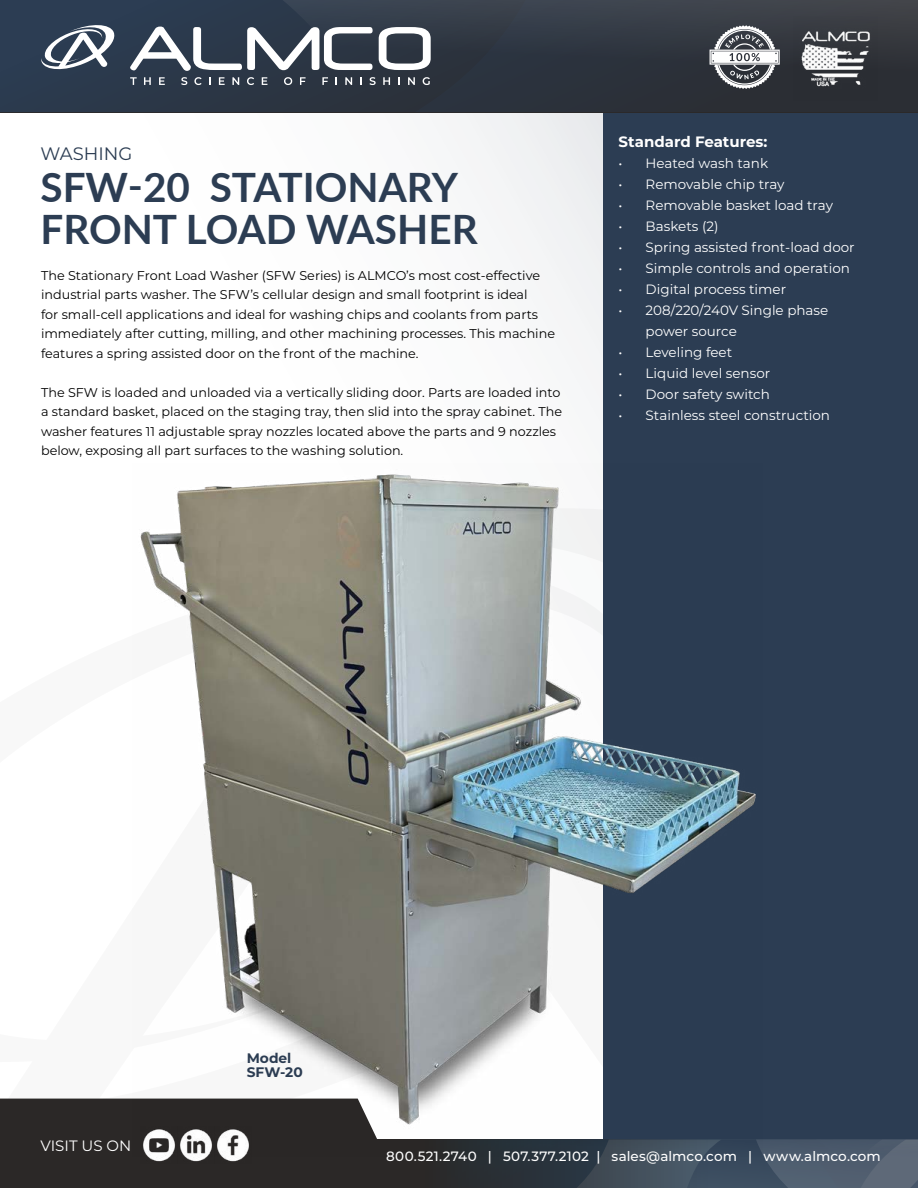
<style>
.page{position:relative;width:918px;height:1188px;background:#fff}
.page>*{position:absolute;margin:0;border:0;box-sizing:border-box;transform-origin:0 0}
.t1{font:700 40.5px/42px "Lato";color:#2c3d53}
.t2{font:18px "Montserrat";color:#2c3d53}
.t3{font:700 15px "Montserrat";color:#fff}
.t4{font:15px "Montserrat";color:#fff}
.t5{font:700 13.8px/14.5px "Montserrat";color:#2c3d53}
.t6{font:13.5px/21px "Montserrat";color:#fff}
.t7{font:500 13.5px "Montserrat";letter-spacing:.01em;color:#fff}
.t8{font:12.75px/19.5px "Montserrat";color:#000}
</style>
<div class="page">
<div style="left:604px;top:106px;width:314px;height:1082px;background:#2c3d53"></div>
<svg style="left:0;top:1099px;width:918px;height:89px"></svg>
<svg style="left:0;top:0;width:241px;height:112px;background:#2b3a4d"></svg>
<svg style="left:241px;top:0;width:677px;height:112px;background:#303741"></svg>
<img style="left:141px;top:1157px;width:111px;height:6px">
<svg style="left:130px;top:27px;width:243px;height:44px"></svg>
<svg style="left:379px;top:27px;width:52px;height:43px"></svg>
<svg style="left:41px;top:23px;width:75px;height:49px"></svg>
<svg style="left:130px;top:77px;width:7px;height:8px"></svg>
<svg style="left:144px;top:77px;width:7px;height:8px"></svg>
<svg style="left:159px;top:77px;width:6px;height:8px"></svg>
<svg style="left:181px;top:77px;width:6px;height:8px"></svg>
<svg style="left:194px;top:77px;width:8px;height:8px"></svg>
<svg style="left:209px;top:77px;width:2px;height:8px"></svg>
<svg style="left:219px;top:77px;width:6px;height:8px"></svg>
<svg style="left:232px;top:77px;width:7px;height:8px"></svg>
<svg style="left:247px;top:77px;width:7px;height:8px"></svg>
<svg style="left:262px;top:77px;width:5px;height:8px"></svg>
<svg style="left:284px;top:77px;width:8px;height:8px"></svg>
<svg style="left:300px;top:77px;width:6px;height:8px"></svg>
<svg style="left:322px;top:77px;width:6px;height:8px"></svg>
<svg style="left:345px;top:77px;width:7px;height:8px"></svg>
<svg style="left:360px;top:77px;width:2px;height:8px"></svg>
<svg style="left:370px;top:77px;width:6px;height:8px"></svg>
<svg style="left:383px;top:77px;width:7px;height:8px"></svg>
<svg style="left:398px;top:77px;width:2px;height:8px"></svg>
<svg style="left:408px;top:77px;width:7px;height:8px"></svg>
<svg style="left:423px;top:77px;width:7px;height:8px"></svg>
<svg style="left:710px;top:25px;width:70px;height:64px"></svg>
<img style="left:793px;top:16px;width:85px;height:84px">
<img style="left:132px;top:463px;width:630px;height:694px">
<h2 class="t2" style="left:40px;top:142px;width:93px">WASHING</h2>
<h1 class="t1" style="left:40px;top:164px;width:439px">SFW-20 STATIONARY<br>FRONT LOAD WASHER</h1>
<p class="t8" style="left:41px;top:265px;width:516px">The Stationary Front Load Washer (SFW Series) is ALMCO’s most cost-effective industrial parts washer. The SFW’s cellular design and small footprint is ideal<br>for small-cell applications and ideal for washing chips and coolants from parts immediately after cutting, milling, and other machining processes. This machine features a spring assisted door on the front of the machine.</p>
<p class="t8" style="left:41px;top:382px;width:523px">The SFW is loaded and unloaded via a vertically sliding door. Parts are loaded into a standard basket, placed on the staging tray, then slid into the spray cabinet. The washer features 11 adjustable spray nozzles located above the parts and 9 nozzles below, exposing all part surfaces to the washing solution.</p>
<p class="t3" style="left:619px;top:131px;width:150px">Standard Features:</p>
<p class="t6" style="left:619px;top:153px;width:151px">• Heated wash tank</p>
<p class="t6" style="left:619px;top:174px;width:167px">• Removable chip tray</p>
<p class="t6" style="left:619px;top:195px;width:216px">• Removable basket load tray</p>
<p class="t6" style="left:619px;top:216px;width:101px">• Baskets (2)</p>
<p class="t6" style="left:619px;top:237px;width:238px">• Spring assisted front-load door</p>
<p class="t6" style="left:619px;top:258px;width:233px">• Simple controls and operation</p>
<p class="t6" style="left:619px;top:279px;width:169px">• Digital process timer</p>
<p class="t6" style="left:646px;top:300px;width:184px;text-indent:-27px">• 208/220/240V Single phase power source</p>
<p class="t6" style="left:619px;top:342px;width:115px">• Leveling feet</p>
<p class="t6" style="left:619px;top:363px;width:153px">• Liquid level sensor</p>
<p class="t6" style="left:619px;top:384px;width:153px">• Door safety switch</p>
<p class="t6" style="left:619px;top:405px;width:213px">• Stainless steel construction</p>
<p class="t5" style="left:247px;top:1050px;width:57px">Model<br>SFW-20</p>
<p class="t4" style="left:40px;top:1135px;width:92px">VISIT US ON</p>
<p class="t7" style="left:386px;top:1147px;width:496px">800.521.2740 | 507.377.2102 | sales@almco.com | www.almco.com</p>
</div>
